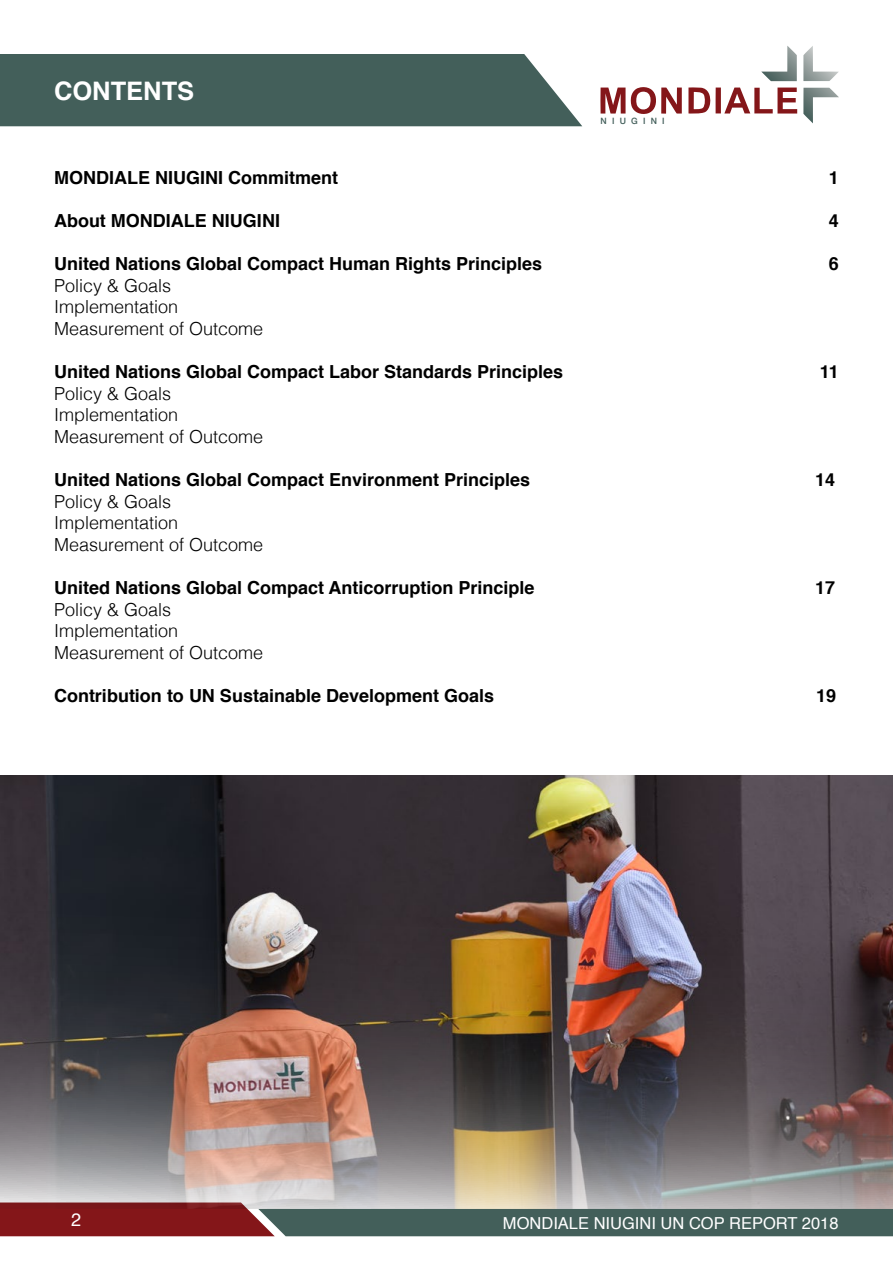
<style>
.page{position:relative;width:893px;height:1263px;background:#fff}
.page>*{position:absolute;margin:0;border:0;box-sizing:border-box;transform-origin:0 0}
.t1{font:700 25.5px "Helvetica";color:#fff}
.t2{font:700 18px "Helvetica";color:#000}
.t3{font:300 18px/21.6px "Helvetica";color:#000}
.t4{font:18px "Helvetica";color:#fff}
.t5{font:16.5px "Helvetica";color:#fff}
.t6{font:500 8.7px "Helvetica Neue";letter-spacing:.6em;color:#435f5b}
</style>
<div class="page">
<svg style="left:0;top:1209px;width:893px;height:27px;background:#584b48"></svg>
<svg style="left:600px;top:87px;width:82px;height:27px"></svg>
<svg style="left:688px;top:87px;width:109px;height:27px"></svg>
<svg style="left:761px;top:46px;width:36px;height:35px"></svg>
<svg style="left:803px;top:46px;width:36px;height:35px"></svg>
<svg style="left:803px;top:88px;width:36px;height:35px"></svg>
<div style="left:0;top:54px;width:582px;height:72px;background:#435f5a"></div>
<img style="left:0;top:775px;width:893px;height:434px">
<h1 class="t1" style="left:54px;top:70px;width:142px">CONTENTS</h1>
<p class="t6" style="left:600px;top:114px;width:66px">NIUGINI</p>
<p class="t2" style="left:54px;top:163px;width:286px">MONDIALE NIUGINI Commitment</p>
<p class="t2" style="left:829px;top:163px;width:12px">1</p>
<p class="t2" style="left:54px;top:206px;width:227px">About MONDIALE NIUGINI</p>
<p class="t2" style="left:829px;top:206px;width:12px">4</p>
<p class="t2" style="left:54px;top:249px;width:490px">United Nations Global Compact Human Rights Principles</p>
<p class="t2" style="left:829px;top:249px;width:12px">6</p>
<p class="t3" style="left:54px;top:273px;width:211px">Policy &amp; Goals<br>Implementation<br>Measurement of Outcome</p>
<p class="t2" style="left:54px;top:357px;width:511px">United Nations Global Compact Labor Standards Principles</p>
<p class="t2" style="left:820px;top:357px;width:21px">11</p>
<p class="t3" style="left:54px;top:381px;width:211px">Policy &amp; Goals<br>Implementation<br>Measurement of Outcome</p>
<p class="t2" style="left:54px;top:465px;width:478px">United Nations Global Compact Environment Principles</p>
<p class="t2" style="left:815px;top:465px;width:22px">14</p>
<p class="t3" style="left:54px;top:489px;width:211px">Policy &amp; Goals<br>Implementation<br>Measurement of Outcome</p>
<p class="t2" style="left:54px;top:573px;width:482px">United Nations Global Compact Anticorruption Principle</p>
<p class="t2" style="left:815px;top:573px;width:22px">17</p>
<p class="t3" style="left:54px;top:597px;width:211px">Policy &amp; Goals<br>Implementation<br>Measurement of Outcome</p>
<p class="t2" style="left:54px;top:681px;width:442px">Contribution to UN Sustainable Development Goals</p>
<p class="t2" style="left:816px;top:681px;width:22px">19</p>
<p class="t4" style="left:71px;top:1206px;width:12px">2</p>
<p class="t5" style="left:503px;top:1210px;width:337px">MONDIALE NIUGINI UN COP REPORT 2018</p>
</div>
